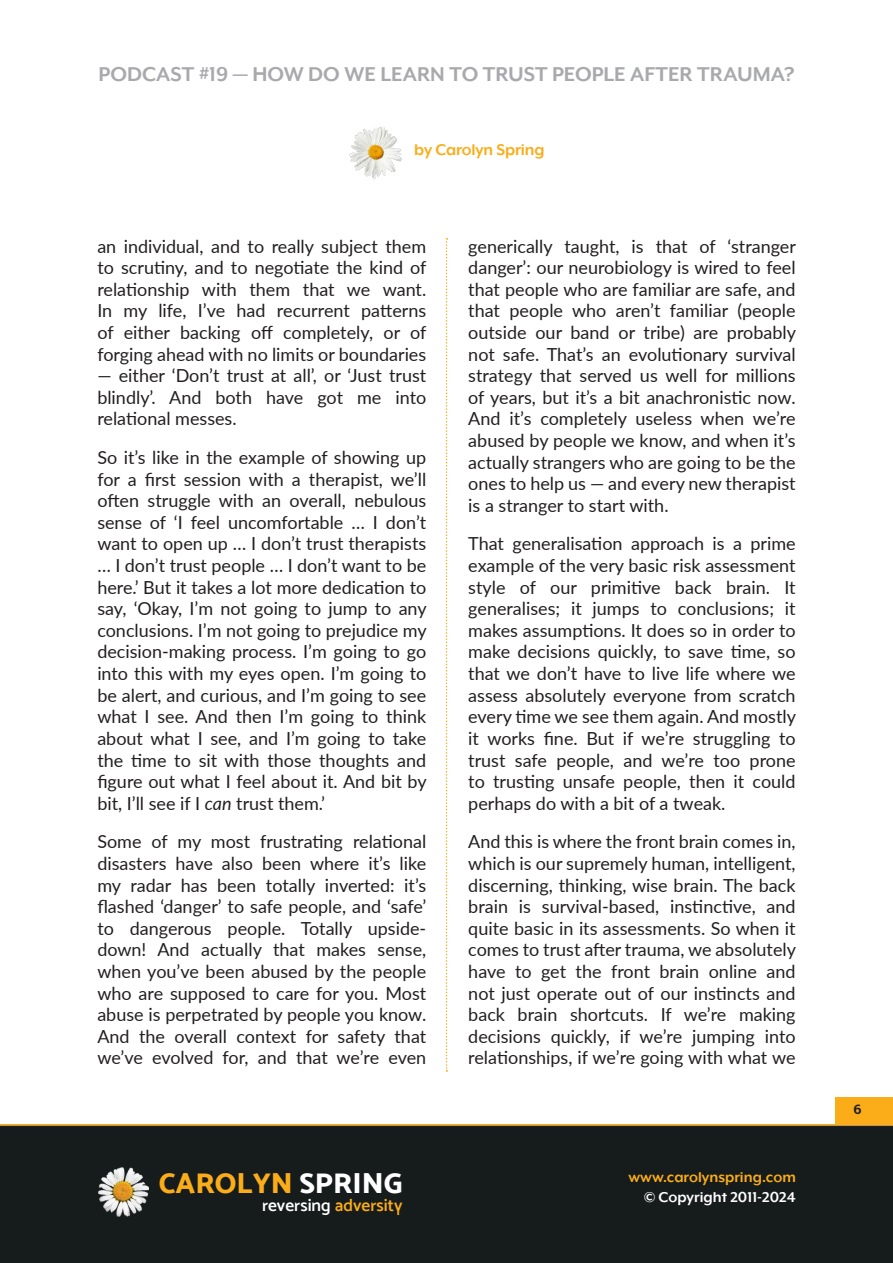
<style>
.page{position:relative;width:893px;height:1263px;background:#fff}
.page>*{position:absolute;margin:0;border:0;box-sizing:border-box;transform-origin:0 0}
.t1{font:28.95px "Mosk Extra Bold 800";color:#faad19}
.t2{font:700 23.25px "Mr Eaves XL Mod OT";color:#a8a9ad}
.Transcript_Body{font:18px/21.6px "Lato";color:#231f20;text-align:justify}
.t3{font:700 18px "Mr Eaves XL Mod OT";letter-spacing:-.01em;color:#faad19}
.t4{font:17.4px "Mosk Semi Bold 600";color:#fff}
.t5{font:700 16.5px "Mr Eaves XL Mod OT";color:#faad19}
.t6{font:700 16.5px "Mr Eaves XL Mod OT";color:#fff}
.t7{font:700 15px "Mukta";color:#231f20}
.s1{font-style:italic}
.s2{color:#fff}
.s3{color:#faad19}
</style>
<div class="page">
<img style="left:349px;top:126px;width:53px;height:54px">
<svg style="left:446px;top:238px;width:1px;height:833px"></svg>
<div style="left:0;top:1125px;width:893px;height:138px;background:#161b1c"></div>
<hr style="left:0;top:1124px;width:893px;height:1px;background:#faad19">
<div style="left:835px;top:1097px;width:58px;height:27px;background:#faad19"></div>
<img style="left:98px;top:1167px;width:51px;height:49px">
<p class="t2" style="left:98px;top:61px;width:697px">PODCAST #19 — HOW DO WE LEARN TO TRUST PEOPLE AFTER TRAUMA?</p>
<p class="t3" style="left:414px;top:140px;width:132px">by Carolyn Spring</p>
<p class="Transcript_Body" style="left:97px;top:235px;width:331px">an individual, and to really subject them to scrutiny, and to negotiate the kind of relationship with them that we want.<br>In my life, I’ve had recurrent patterns of either backing off completely, or of forging ahead with no limits or boundaries</p>
<p class="Transcript_Body" style="left:97px;top:364px;width:330px">— either ‘Don’t trust at all’, or ‘Just trust blindly’. And both have got me into relational messes.</p>
<p class="Transcript_Body" style="left:97px;top:446px;width:331px">So it’s like in the example of showing up for a first session with a therapist, we’ll often struggle with an overall, nebulous sense of ‘I feel uncomfortable … I don’t want to open up … I don’t trust therapists … I don’t trust people … I don’t want to be here.’ But it takes a lot more dedication to say, ‘Okay, I’m not going to jump to any conclusions. I’m not going to prejudice my decision-making process. I’m going to go into this with my eyes open. I’m going to be alert, and curious, and I’m going to see what I see. And then I’m going to think about what I see, and I’m going to take the time to sit with those thoughts and figure out what I feel about it. And bit by bit, I’ll see if I <span class="s1">can</span> trust them.’</p>
<p class="Transcript_Body" style="left:97px;top:830px;width:331px">Some of my most frustrating relational disasters have also been where it’s like my radar has been totally inverted: it’s flashed ‘danger’ to safe people, and ‘safe’ to dangerous people. Totally upside&shy;down! And actually that makes sense, when you’ve been abused by the people who are supposed to care for you. Most abuse is perpetrated by people you know.<br>And the overall context for safety that we’ve evolved for, and that we’re even</p>
<p class="Transcript_Body" style="left:468px;top:235px;width:329px">generically taught, is that of ‘stranger danger’: our neurobiology is wired to feel that people who are familiar are safe, and that people who aren’t familiar (people outside our band or tribe) are probably not safe. That’s an evolutionary survival strategy that served us well for millions of years, but it’s a bit anachronistic now.<br>And it’s completely useless when we’re abused by people we know, and when it’s actually strangers who are going to be the ones to help us — and every new therapist is a stranger to start with.</p>
<p class="Transcript_Body" style="left:468px;top:532px;width:329px">That generalisation approach is a prime example of the very basic risk assessment style of our primitive back brain. It generalises; it jumps to conclusions; it makes assumptions. It does so in order to make decisions quickly, to save time, so that we don’t have to live life where we assess absolutely everyone from scratch every time we see them again. And mostly it works fine. But if we’re struggling to trust safe people, and we’re too prone to trusting unsafe people, then it could perhaps do with a bit of a tweak.</p>
<p class="Transcript_Body" style="left:468px;top:830px;width:329px">And this is where the front brain comes in, which is our supremely human, intelligent, discerning, thinking, wise brain. The back brain is survival-based, instinctive, and quite basic in its assessments. So when it comes to trust after trauma, we absolutely have to get the front brain online and not just operate out of our instincts and back brain shortcuts. If we’re making decisions quickly, if we’re jumping into relationships, if we’re going with what we</p>
<h1 class="t1" style="left:159px;top:1165px;width:245px">CAROLYN <span class="s2">SPRING</span></h1>
<p class="t4" style="left:262px;top:1195px;width:142px">reversing <span class="s3">adversity</span></p>
<p class="t5" style="left:628px;top:1168px;width:169px">www.carolynspring.com</p>
<p class="t6" style="left:644px;top:1187px;width:153px">© Copyright 2011-2024</p>
<p class="t7" style="left:853px;top:1100px;width:10px">6</p>
</div>
